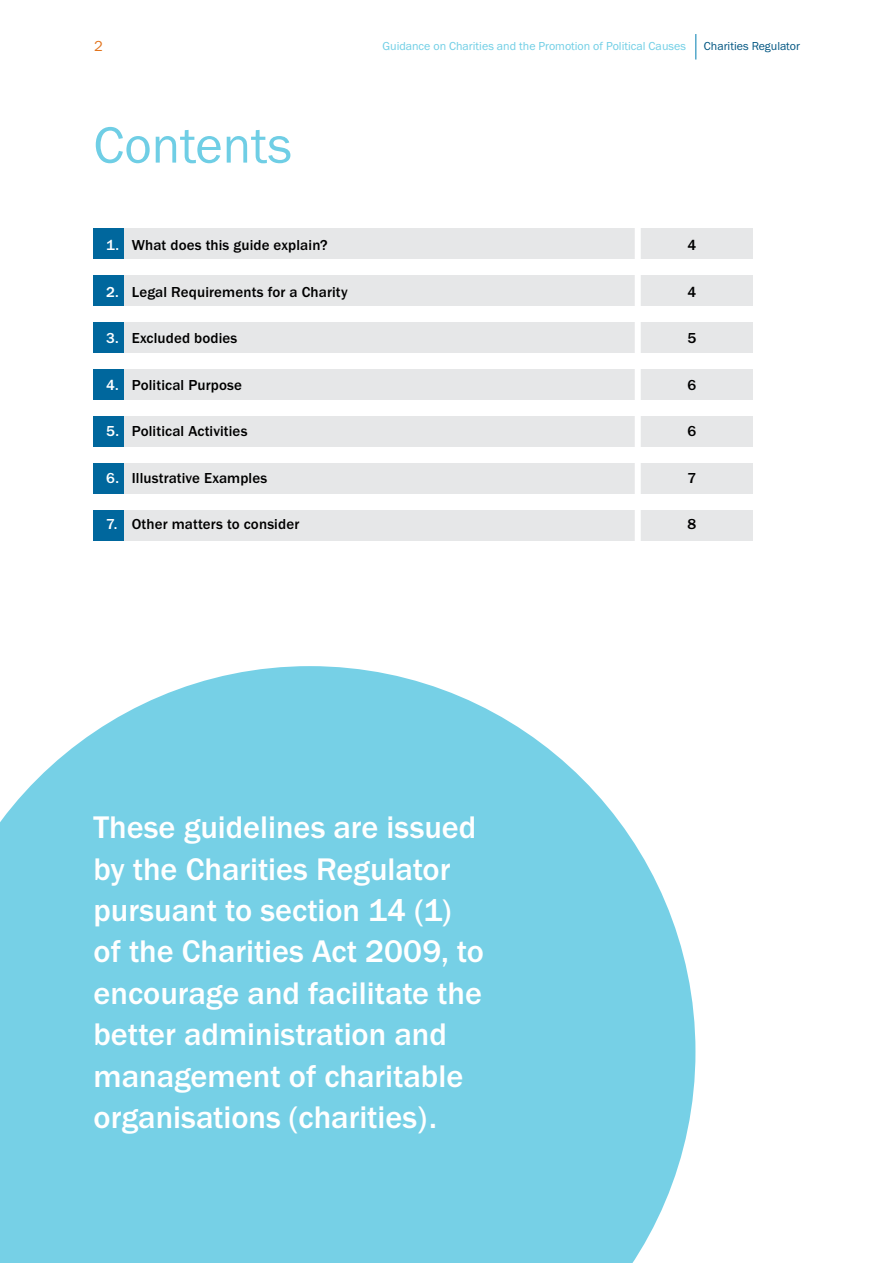
<style>
.page{position:relative;width:893px;height:1263px;background:#fff}
.page>*{position:absolute;margin:0;border:0;box-sizing:border-box;transform-origin:0 0}
.t1{font:52.5px "Franklin Gothic URW Boo";color:#6fcee5}
.t2{font:500 32.4px/41.4px "Franklin Gothic URW";color:#fff}
.t3{font:500 15px "Franklin Gothic URW";letter-spacing:.01em;color:#000}
.t4{font:15px "Franklin Gothic URW Boo";color:#e2741d}
.t5{font:12px "Franklin Gothic URW Boo";color:#6fcee5}
.t6{font:12px "Franklin Gothic URW Boo";color:#005581}
.s1{color:#fff}
</style>
<div class="page">
<svg style="left:695px;top:34px;width:1px;height:26px"></svg>
<svg style="left:0;top:666px;width:695px;height:597px;fill:#76d0e6"></svg>
<div style="left:94px;top:228px;width:659px;height:31px;background:#e6e7e8"></div>
<div style="left:94px;top:275px;width:659px;height:31px;background:#e6e7e8"></div>
<div style="left:94px;top:322px;width:659px;height:31px;background:#e6e7e8"></div>
<div style="left:94px;top:369px;width:659px;height:31px;background:#e6e7e8"></div>
<div style="left:94px;top:416px;width:659px;height:31px;background:#e6e7e8"></div>
<div style="left:94px;top:463px;width:659px;height:31px;background:#e6e7e8"></div>
<div style="left:94px;top:510px;width:659px;height:31px;background:#e6e7e8"></div>
<div style="left:94px;top:228px;width:30px;height:31px;background:#00679d"></div>
<div style="left:94px;top:275px;width:30px;height:31px;background:#00679d"></div>
<div style="left:94px;top:322px;width:30px;height:31px;background:#00679d"></div>
<div style="left:94px;top:369px;width:30px;height:31px;background:#00679d"></div>
<div style="left:94px;top:416px;width:30px;height:31px;background:#00679d"></div>
<div style="left:94px;top:463px;width:30px;height:31px;background:#00679d"></div>
<div style="left:94px;top:510px;width:30px;height:31px;background:#00679d"></div>
<div style="left:635px;top:183px;width:6px;height:397px;background:#fff"></div>
<p class="t4" style="left:94px;top:37px;width:10px">2</p>
<p class="t5" style="left:382px;top:39px;width:305px">Guidance on Charities and the Promotion of Political Causes</p>
<p class="t6" style="left:704px;top:39px;width:98px">Charities Regulator</p>
<h1 class="t1" style="left:94px;top:112px;width:200px">Contents</h1>
<p class="t3" style="left:106px;top:236px;width:223px"><span class="s1">1.</span> What does this guide explain?</p>
<p class="t3" style="left:688px;top:236px;width:10px">4</p>
<p class="t3" style="left:106px;top:282px;width:243px"><span class="s1">2.</span> Legal Requirements for a Charity</p>
<p class="t3" style="left:688px;top:282px;width:10px">4</p>
<p class="t3" style="left:106px;top:329px;width:133px"><span class="s1">3.</span> Excluded bodies</p>
<p class="t3" style="left:688px;top:329px;width:10px">5</p>
<p class="t3" style="left:106px;top:375px;width:137px"><span class="s1">4.</span> Political Purpose</p>
<p class="t3" style="left:688px;top:375px;width:10px">6</p>
<p class="t3" style="left:106px;top:422px;width:143px"><span class="s1">5.</span> Political Activities</p>
<p class="t3" style="left:688px;top:422px;width:10px">6</p>
<p class="t3" style="left:106px;top:468px;width:162px"><span class="s1">6.</span> Illustrative Examples</p>
<p class="t3" style="left:688px;top:468px;width:10px">7</p>
<p class="t3" style="left:106px;top:515px;width:194px"><span class="s1">7.</span> Other matters to consider</p>
<p class="t3" style="left:688px;top:515px;width:10px">8</p>
<p class="t2" style="left:94px;top:806px;width:392px">These guidelines are issued by the Charities Regulator pursuant to section 14 (1) of the Charities Act 2009, to encourage and facilitate the better administration and management of charitable organisations (charities).</p>
</div>
